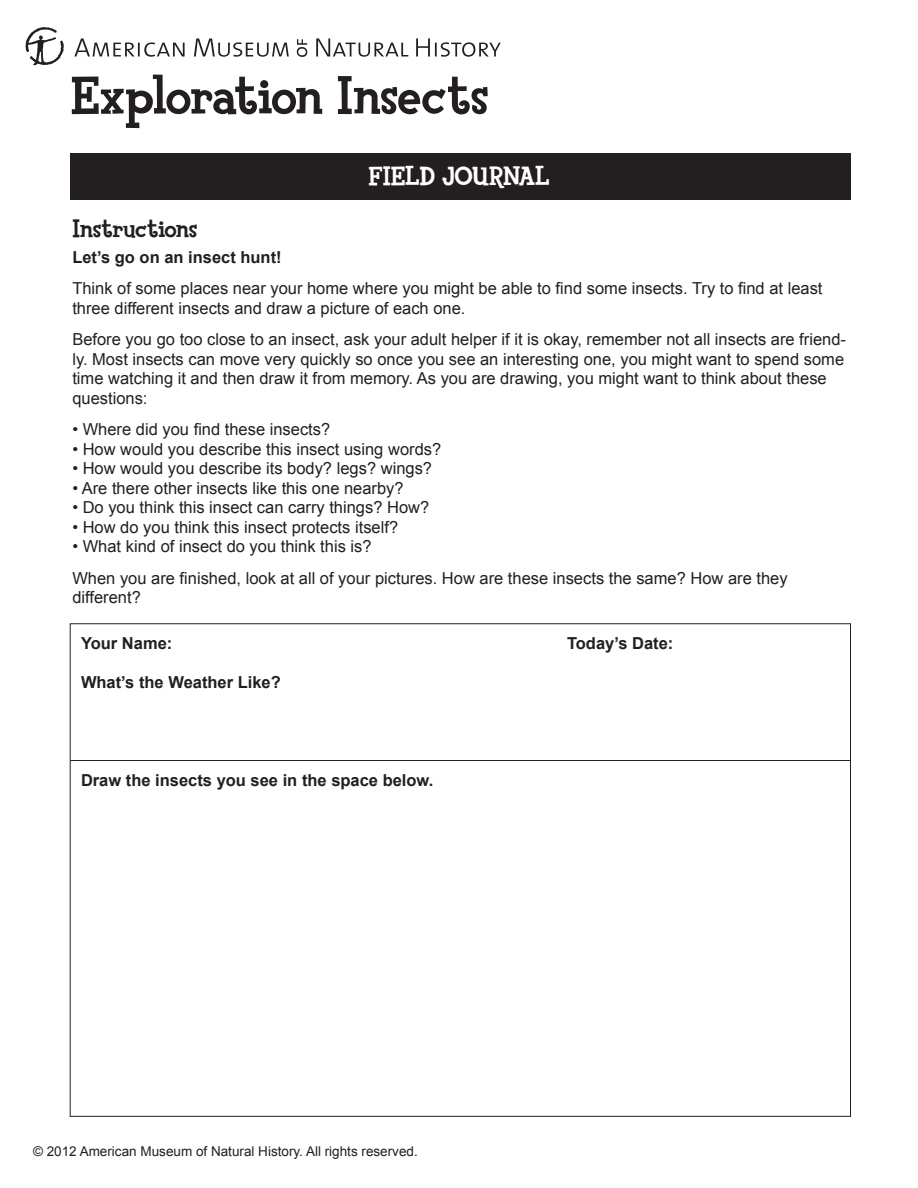
<style>
.page{position:relative;width:918px;height:1188px;background:#fff}
.page>*{position:absolute;margin:0;border:0;box-sizing:border-box;transform-origin:0 0}
.t1{font:800 54px "Fink";letter-spacing:-.02em;color:#231f20}
.t2{font:800 27px "Fink";color:#fff}
.t3{font:800 25.5px "Fink";letter-spacing:-.02em;color:#231f20}
.t4{font:16.5px/19.5px "Arial";color:#231f20}
.t5{font:700 16.5px "Arial";color:#231f20}
.t6{font:13.5px "Arial";color:#231f20}
</style>
<div class="page">
<div style="left:70px;top:153px;width:780px;height:47px;background:#231f20"></div>
<svg style="left:26px;top:27px;width:475px;height:38px"></svg>
<hr style="left:70px;top:760px;width:780px;height:1px;background:#231f20">
<h1 class="t1" style="left:71px;top:62px;width:420px">Exploration Insects</h1>
<h2 class="t2" style="left:368px;top:160px;width:183px">FIELD JOURNAL</h2>
<h3 class="t3" style="left:72px;top:213px;width:127px">Instructions</h3>
<p class="t5" style="left:72px;top:246px;width:211px">Let’s go on an insect hunt!</p>
<p class="t4" style="left:72px;top:279px;width:752px">Think of some places near your home where you might be able to find some insects. Try to find at least three different insects and draw a picture of each one.</p>
<p class="t4" style="left:72px;top:330px;width:775px">Before you go too close to an insect, ask your adult helper if it is okay, remember not all insects are friend&shy;ly. Most insects can move very quickly so once you see an interesting one, you might want to spend some time watching it and then draw it from memory. As you are drawing, you might want to think about these questions:</p>
<p class="t4" style="left:72px;top:420px;width:259px">• Where did you find these insects?</p>
<p class="t4" style="left:72px;top:439px;width:370px">• How would you describe this insect using words?</p>
<p class="t4" style="left:72px;top:459px;width:361px">• How would you describe its body? legs? wings?</p>
<p class="t4" style="left:72px;top:478px;width:333px">• Are there other insects like this one nearby?</p>
<p class="t4" style="left:72px;top:498px;width:358px">• Do you think this insect can carry things? How?</p>
<p class="t4" style="left:72px;top:517px;width:327px">• How do you think this insect protects itself?</p>
<p class="t4" style="left:72px;top:531px;width:717px;line-height:31.5px">• What kind of insect do you think this is?<br>When you are finished, look at all of your pictures. How are these insects the same? How are they</p>
<p class="t4" style="left:72px;top:588px;width:70px">different?</p>
<p class="t5" style="left:81px;top:632px;width:93px">Your Name:</p>
<p class="t5" style="left:567px;top:632px;width:108px">Today’s Date:</p>
<p class="t5" style="left:81px;top:671px;width:201px">What’s the Weather Like?</p>
<p class="t5" style="left:81px;top:769px;width:354px">Draw the insects you see in the space below.</p>
<p class="t6" style="left:33px;top:1142px;width:386px">© 2012 American Museum of Natural History. All rights reserved.</p>
</div>
